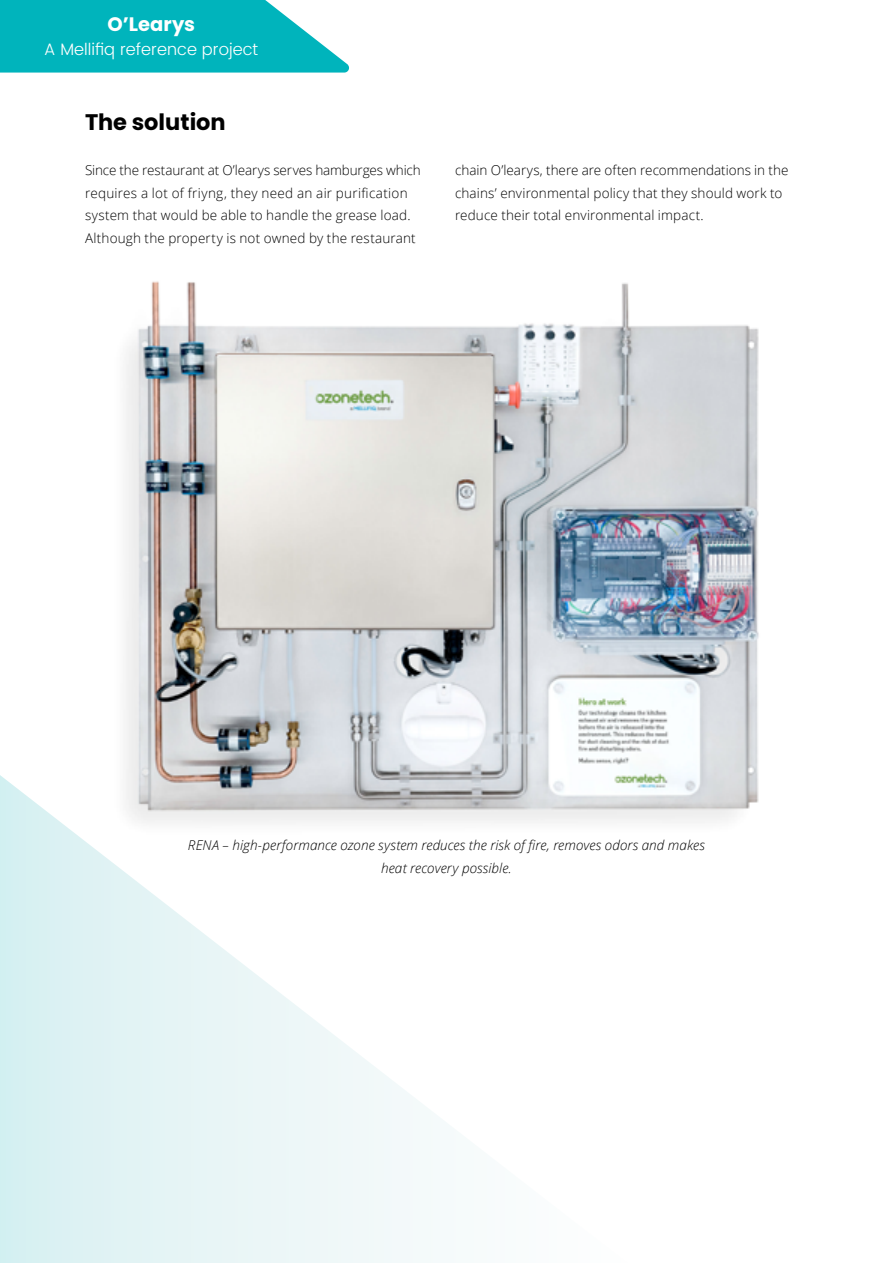
<style>
.page{position:relative;width:893px;height:1263px;background:#fff}
.page>*{position:absolute;margin:0;border:0;box-sizing:border-box;transform-origin:0 0}
.t1{font:700 22.5px "Poppins";color:#000}
.t2{font:700 19.5px "Poppins";color:#fff}
.t3{font:300 16.5px "Poppins";color:#fff}
.t4{font:300 13.5px/22.5px "Open Sans";letter-spacing:.01em;color:#000}
.t5{font:italic 300 13.5px/22.5px "Open Sans";letter-spacing:.005em;color:#000;text-align:center}
</style>
<div class="page">
<svg style="left:0;top:775px;width:431px;height:488px"></svg>
<svg style="left:0;top:0;width:349px;height:73px;background:#1dbcc3"></svg>
<img style="left:85px;top:281px;width:674px;height:556px">
<h2 class="t2" style="left:108px;top:13px;width:89px">O’Learys</h2>
<p class="t3" style="left:44px;top:38px;width:215px">A Mellifiq reference project</p>
<h1 class="t1" style="left:85px;top:109px;width:142px">The solution</h1>
<p class="t4" style="left:85px;top:159px;width:337px">Since the restaurant at O’learys serves hamburges which requires a lot of friyng, they need an air purification system that would be able to handle the grease load.<br>Although the property is not owned by the restaurant</p>
<p class="t4" style="left:455px;top:159px;width:335px">chain O’learys, there are often recommendations in the chains’ environmental policy that they should work to reduce their total environmental impact.</p>
<p class="t5" style="left:188px;top:833px;width:518px">RENA – high-performance ozone system reduces the risk of fire, removes odors and makes heat recovery possible.</p>
</div>
